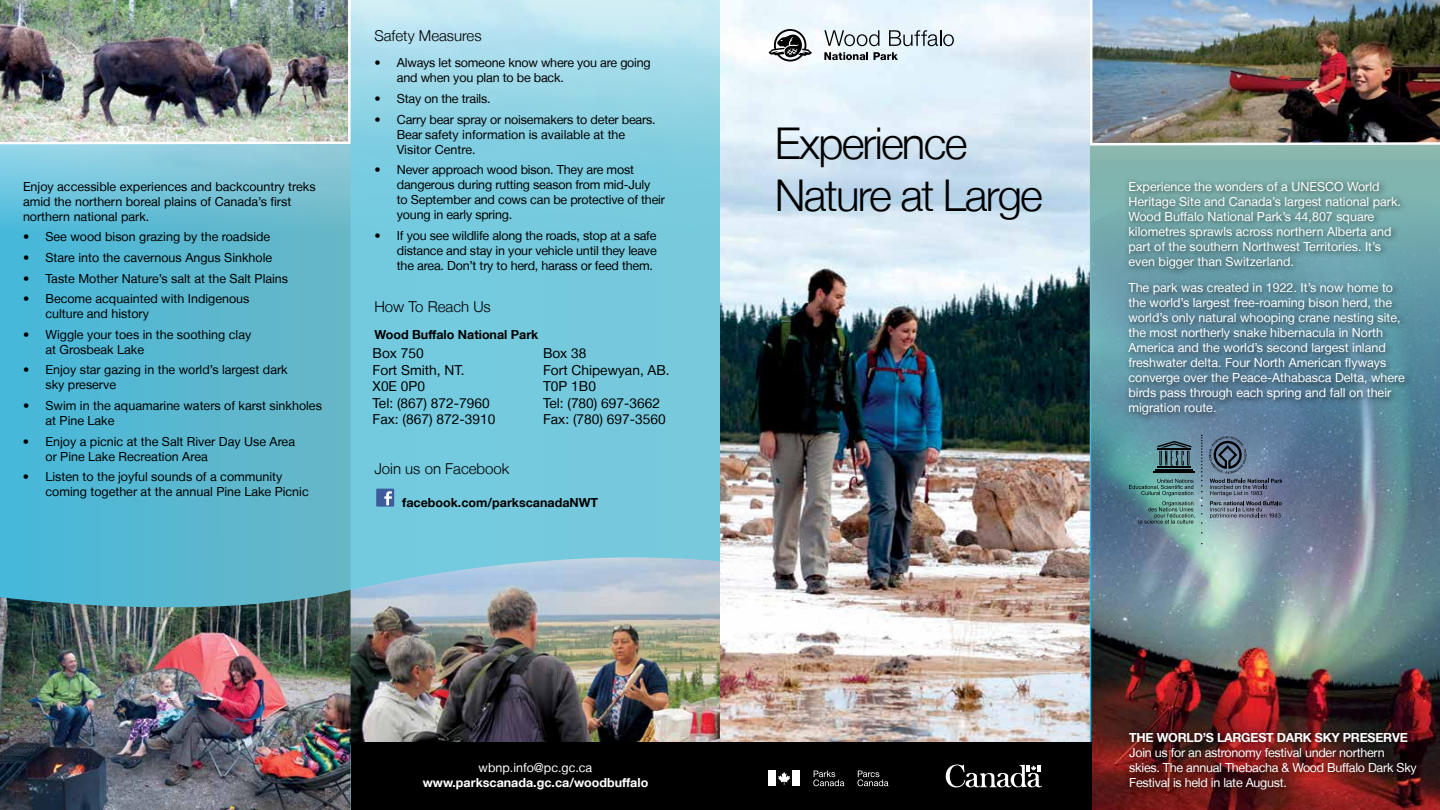
<style>
.page{position:relative;width:1440px;height:810px;background:#fff}
.page>*{position:absolute;margin:0;border:0;box-sizing:border-box;transform-origin:0 0}
.t1{font:300 43.75px/52.5px "Helvetica Neue LT";letter-spacing:-.04em;color:#000}
.t2{font:300 15px "Helvetica Neue LT";color:#000}
.t3{font:13.75px/16.5px "Helvetica Neue LT";color:#000}
.t4{font:12.5px/15px "Helvetica Neue LT";color:#000}
.t5{font:12.5px/15px "Helvetica Neue LT";color:#fff}
.t6{font:12.5px/15px "Helvetica Neue LT";letter-spacing:-.02em;color:#fff}
.t7{font:700 12.5px "Helvetica Neue LT";letter-spacing:-.015em;color:#fff}
.t8{font:700 12.5px "Helvetica Neue LT";color:#000}
</style>
<div class="page">
<img style="left:720px;top:0;width:370px;height:742px">
<div style="left:1090px;top:0;width:350px;height:810px;background:#82b4ad"></div>
<svg style="left:0;top:144px;width:351px;height:446px;background:#5cbad3"></svg>
<svg style="left:351px;top:0;width:369px;height:557px;background:#82cee0"></svg>
<img style="left:349px;top:557px;width:371px;height:185px">
<img style="left:1091px;top:217px;width:349px;height:593px">
<img style="left:0;top:590px;width:351px;height:220px">
<div style="left:1125px;top:727px;width:299px;height:70px;background:#000;opacity:.75"></div>
<div style="left:1124px;top:177px;width:288px;height:245px;background:#000;opacity:.75"></div>
<div style="left:351px;top:742px;width:740px;height:68px;background:#000"></div>
<svg style="left:945px;top:764px;width:97px;height:24px"></svg>
<svg style="left:824px;top:52px;width:44px;height:8px"></svg>
<svg style="left:874px;top:52px;width:24px;height:8px"></svg>
<svg style="left:824px;top:30px;width:55px;height:16px"></svg>
<svg style="left:889px;top:30px;width:65px;height:16px"></svg>
<svg style="left:769px;top:29px;width:43px;height:33px"></svg>
<div style="left:769px;top:771px;width:7px;height:15px;background:#fff"></div>
<svg style="left:778px;top:772px;width:12px;height:13px"></svg>
<div style="left:792px;top:771px;width:8px;height:15px;background:#fff"></div>
<svg style="left:813px;top:771px;width:31px;height:15px"></svg>
<svg style="left:857px;top:771px;width:31px;height:15px"></svg>
<svg style="left:1129px;top:479px;width:66px;height:45px"></svg>
<hr style="left:1157px;top:466px;width:34px;height:2px;background:#000">
<hr style="left:1156px;top:469px;width:37px;height:1px;background:#000">
<hr style="left:1154px;top:471px;width:41px;height:2px;background:#000">
<svg style="left:1157px;top:441px;width:34px;height:25px"></svg>
<svg style="left:1209px;top:436px;width:73px;height:83px;background:#67778e"></svg>
<svg style="left:1201px;top:435px;width:1px;height:57px"></svg>
<div style="left:376px;top:489px;width:18px;height:18px;background:#3e5b9c"></div>
<svg style="left:384px;top:491px;width:8px;height:14px"></svg>
<img style="left:0;top:0;width:351px;height:144px">
<img style="left:1089px;top:0;width:351px;height:147px">
<p class="t4" style="left:23px;top:179px;width:294px">Enjoy accessible experiences and backcountry treks amid the northern boreal plains of Canada’s first northern national park.</p>
<p class="t4" style="left:23px;top:229px;width:249px">• See wood bison grazing by the roadside</p>
<p class="t4" style="left:23px;top:250px;width:251px">• Stare into the cavernous Angus Sinkhole</p>
<p class="t4" style="left:23px;top:270px;width:267px">• Taste Mother Nature’s salt at the Salt Plains</p>
<p class="t4" style="left:46px;top:291px;width:205px;text-indent:-23px">• Become acquainted with Indigenous culture and history</p>
<p class="t4" style="left:46px;top:327px;width:207px;text-indent:-23px">• Wiggle your toes in the soothing clay at Grosbeak Lake</p>
<p class="t4" style="left:46px;top:362px;width:244px;text-indent:-23px">• Enjoy star gazing in the world’s largest dark sky preserve</p>
<p class="t4" style="left:45px;top:398px;width:278px;text-indent:-22px">• Swim in the aquamarine waters of karst sinkholes at Pine Lake</p>
<p class="t4" style="left:45px;top:434px;width:251px;text-indent:-23px">• Enjoy a picnic at the Salt River Day Use Area or Pine Lake Recreation Area</p>
<p class="t4" style="left:45px;top:469px;width:265px;text-indent:-23px">• Listen to the joyful sounds of a community coming together at the annual Pine Lake Picnic</p>
<p class="t2" style="left:374px;top:27px;width:109px">Safety Measures</p>
<p class="t4" style="left:397px;top:55px;width:255px;text-indent:-22px">• Always let someone know where you are going and when you plan to be back.</p>
<p class="t4" style="left:374px;top:91px;width:118px">• Stay on the trails.</p>
<p class="t4" style="left:397px;top:112px;width:260px;text-indent:-22px">• Carry bear spray or noisemakers to deter bears.<br>Bear safety information is available at the<br>Visitor Centre.</p>
<p class="t4" style="left:397px;top:162px;width:270px;text-indent:-22px">• Never approach wood bison. They are most dangerous during rutting season from mid-July<br>to September and cows can be protective of their young in early spring.</p>
<p class="t4" style="left:397px;top:228px;width:261px;text-align:justify;text-indent:-22px">• If you see wildlife along the roads, stop at a safe distance and stay in your vehicle until they leave the area. Don’t try to herd, harass or feed them.</p>
<p class="t2" style="left:374px;top:297px;width:118px">How To Reach Us</p>
<p class="t8" style="left:374px;top:327px;width:166px">Wood Buffalo National Park</p>
<p class="t3" style="left:373px;top:345px;width:124px">Box 750<br>Fort Smith, NT.<br>X0E 0P0<br>Tel: (867) 872-7960<br>Fax: (867) 872-3910</p>
<p class="t3" style="left:543px;top:345px;width:128px">Box 38<br>Fort Chipewyan, AB.<br>T0P 1B0<br>Tel: (780) 697-3662<br>Fax: (780) 697-3560</p>
<p class="t2" style="left:374px;top:459px;width:137px">Join us on Facebook</p>
<p class="t8" style="left:402px;top:494px;width:198px">facebook.com/parkscanadaNWT</p>
<p class="t5" style="left:479px;top:760px;width:115px">wbnp.info@pc.gc.ca</p>
<p class="t7" style="left:423px;top:775px;width:227px">www.parkscanada.gc.ca/woodbuffalo</p>
<h1 class="t1" style="left:775px;top:116px;width:270px">Experience<br>Nature at Large</h1>
<p class="t5" style="left:1128px;top:179px;width:274px">Experience the wonders of a UNESCO World Heritage Site and Canada’s largest national park.<br>Wood Buffalo National Park’s 44,807 square kilometres sprawls across northern Alberta and part of the southern Northwest Territories. It’s even bigger than Switzerland.</p>
<p class="t5" style="left:1128px;top:280px;width:278px">The park was created in 1922. It’s now home to the world’s largest free-roaming bison herd, the world’s only natural whooping crane nesting site, the most northerly snake hibernacula in North America and the world’s second largest inland freshwater delta. Four North American flyways converge over the Peace-Athabasca Delta, where birds pass through each spring and fall on their migration route.</p>
<p class="t7" style="left:1129px;top:729px;width:280px">THE WORLD’S LARGEST DARK SKY PRESERVE</p>
<p class="t6" style="left:1129px;top:744px;width:289px">Join us for an astronomy festival under northern skies. The annual Thebacha &amp; Wood Buffalo Dark Sky<br>Festival is held in late August.</p>
</div>
